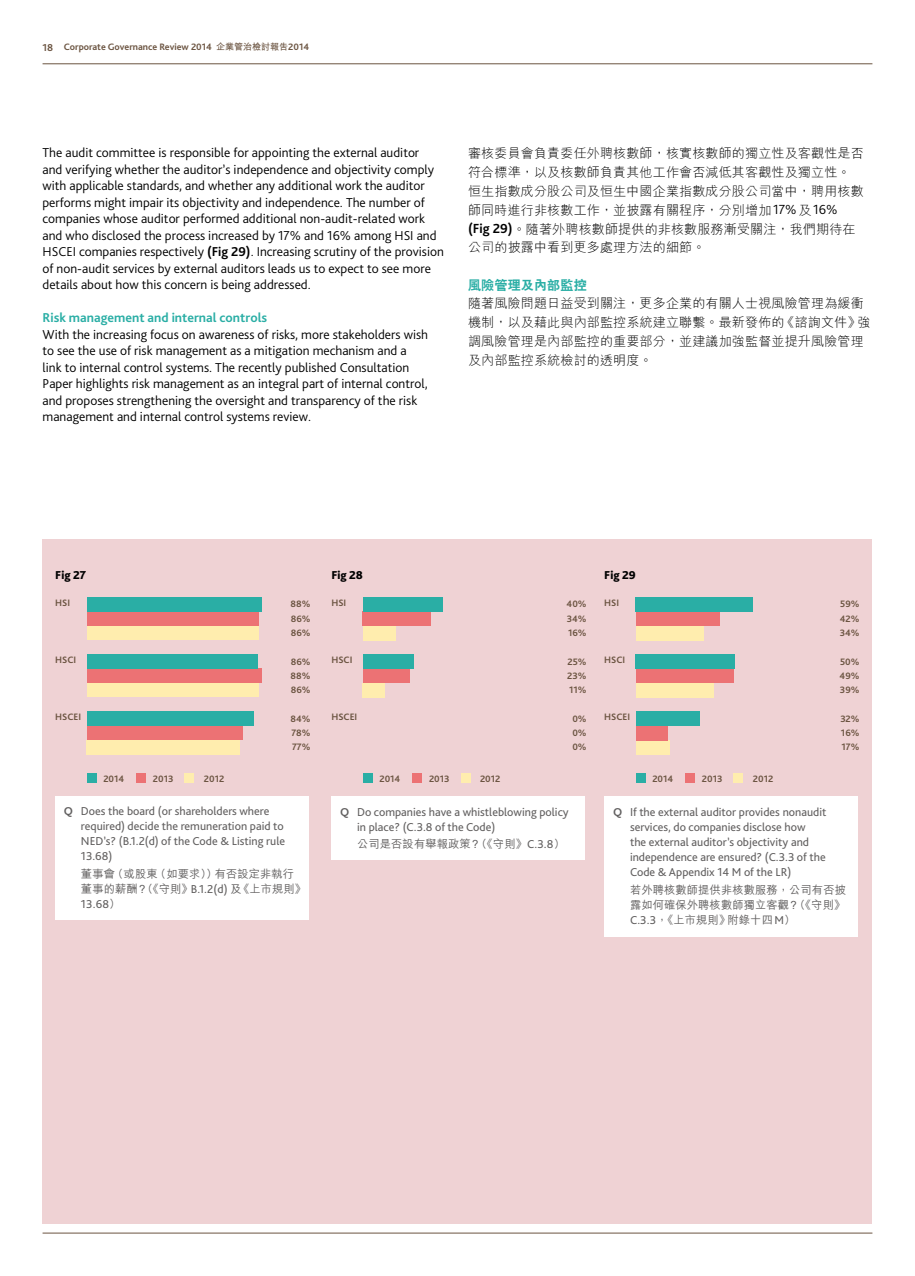
<style>
.page{position:relative;width:915px;height:1276px;background:#fff}
.page>*{position:absolute;margin:0;border:0;box-sizing:border-box;transform-origin:0 0}
.t1{font:300 13.5px/16.5px "Bliss Pro";color:#000}
.t2{font:700 13.5px "Bliss Pro";color:#2aaea5}
.t3{font:300 13.05px/18.8px "M Hei HK";letter-spacing:.01em;color:#000}
.t4{font:800 13.05px "C Hei 2 HK";letter-spacing:.01em;color:#2aaea5}
.t5{font:12px/15px "Bliss Pro";color:#615f5f}
.t6{font:800 12px "Bliss Pro";color:#000}
.t7{font:500 11.25px/15.1px "M Hei HK";letter-spacing:.01em;color:#615f5f;text-align:justify}
.t8{font:700 9.75px/14.2px "Bliss Pro";color:#6b5441;text-align:justify}
.s1{font-size:10.5px}
.s2{font-family:"M Hei HK";font-size:9px}
.s3{font-weight:700}
.s4{font-family:"Bliss Pro";font-size:13.8px}
.s5{font-family:"Bliss Pro";font-weight:700;font-size:13.8px}
.s6{font-family:"Bliss Pro";font-weight:400;font-size:12px}
.s7{font-family:"M Hei HK";font-weight:500;font-size:11.25px}
</style>
<div class="page">
<div style="left:43px;top:539px;width:829px;height:684px;background:#efd2d4"></div>
<hr style="left:43px;top:63px;width:829px;height:1px;background:#6b5441">
<hr style="left:43px;top:1232px;width:829px;height:1px;background:#6b5441">
<div style="left:604px;top:796px;width:253px;height:140px;background:#fff"></div>
<div style="left:635px;top:773px;width:10px;height:10px;background:#2aaea5"></div>
<div style="left:684px;top:773px;width:10px;height:10px;background:#ec7274"></div>
<div style="left:733px;top:773px;width:10px;height:10px;background:#ffedae"></div>
<div style="left:635px;top:626px;width:68px;height:14px;background:#ffedae"></div>
<div style="left:635px;top:611px;width:84px;height:15px;background:#ec7274"></div>
<div style="left:635px;top:683px;width:78px;height:14px;background:#ffedae"></div>
<div style="left:635px;top:668px;width:98px;height:15px;background:#ec7274"></div>
<div style="left:635px;top:740px;width:34px;height:14px;background:#ffedae"></div>
<div style="left:635px;top:726px;width:32px;height:14px;background:#ec7274"></div>
<div style="left:635px;top:597px;width:118px;height:14px;background:#2aaea5"></div>
<div style="left:635px;top:654px;width:99px;height:14px;background:#2aaea5"></div>
<div style="left:635px;top:711px;width:64px;height:15px;background:#2aaea5"></div>
<div style="left:331px;top:796px;width:254px;height:64px;background:#fff"></div>
<div style="left:363px;top:773px;width:9px;height:10px;background:#2aaea5"></div>
<div style="left:411px;top:773px;width:10px;height:10px;background:#ec7274"></div>
<div style="left:460px;top:773px;width:10px;height:10px;background:#ffedae"></div>
<div style="left:363px;top:626px;width:32px;height:14px;background:#ffedae"></div>
<div style="left:363px;top:611px;width:68px;height:15px;background:#ec7274"></div>
<div style="left:363px;top:683px;width:22px;height:14px;background:#ffedae"></div>
<div style="left:363px;top:668px;width:46px;height:15px;background:#ec7274"></div>
<div style="left:363px;top:597px;width:79px;height:14px;background:#2aaea5"></div>
<div style="left:363px;top:654px;width:50px;height:14px;background:#2aaea5"></div>
<div style="left:55px;top:796px;width:254px;height:123px;background:#fff"></div>
<div style="left:87px;top:773px;width:10px;height:10px;background:#2aaea5"></div>
<div style="left:136px;top:773px;width:9px;height:10px;background:#ec7274"></div>
<div style="left:184px;top:773px;width:10px;height:10px;background:#ffedae"></div>
<div style="left:87px;top:625px;width:171px;height:15px;background:#ffedae"></div>
<div style="left:87px;top:611px;width:171px;height:14px;background:#ec7274"></div>
<div style="left:87px;top:682px;width:171px;height:15px;background:#ffedae"></div>
<div style="left:87px;top:668px;width:174px;height:14px;background:#ec7274"></div>
<div style="left:87px;top:740px;width:153px;height:14px;background:#ffedae"></div>
<div style="left:87px;top:726px;width:155px;height:14px;background:#ec7274"></div>
<div style="left:87px;top:597px;width:174px;height:14px;background:#2aaea5"></div>
<div style="left:87px;top:654px;width:170px;height:14px;background:#2aaea5"></div>
<div style="left:87px;top:711px;width:166px;height:15px;background:#2aaea5"></div>
<p class="t8" style="left:43px;top:39px;width:268px"><span class="s1">18</span> Corporate Governance Review 2014 <span class="s2">企業管治檢討報告</span>2014</p>
<p class="t1" style="left:43px;top:144px;width:403px">The audit committee is responsible for appointing the external auditor<br>and verifying whether the auditor’s independence and objectivity comply with applicable standards, and whether any additional work the auditor performs might impair its objectivity and independence. The number of companies whose auditor performed additional non-audit-related work and who disclosed the process increased by 17% and 16% among HSI and HSCEI companies respectively <span class="s3">(Fig 29)</span>. Increasing scrutiny of the provision of non-audit services by external auditors leads us to expect to see more details about how this concern is being addressed.</p>
<p class="t2" style="left:43px;top:309px;width:226px">Risk management and internal controls</p>
<p class="t1" style="left:43px;top:325px;width:387px">With the increasing focus on awareness of risks, more stakeholders wish to see the use of risk management as a mitigation mechanism and a link to internal control systems. The recently published Consultation Paper highlights risk management as an integral part of internal control, and proposes strengthening the oversight and transparency of the risk management and internal control systems review.</p>
<p class="t3" style="left:468px;top:144px;width:397px">審核委員會負責委任外聘核數師，核實核數師的獨立性及客觀性是否符合標準，以及核數師負責其他工作會否減低其客觀性及獨立性。恒生指數成分股公司及恒生中國企業指數成分股公司當中，聘用核數師同時進行非核數工作，並披露有關程序，分別增加<span class="s4">17%</span>及<span class="s4">16%<br></span><span class="s5">(Fig 29)</span>。隨著外聘核數師提供的非核數服務漸受關注，我們期待在公司的披露中看到更多處理方法的細節。</p>
<p class="t4" style="left:468px;top:276px;width:120px">風險管理及內部監控</p>
<p class="t3" style="left:468px;top:294px;width:403px">隨著風險問題日益受到關注，更多企業的有關人士視風險管理為緩衝機制，以及藉此與內部監控系統建立聯繫。最新發佈的《諮詢文件》強調風險管理是內部監控的重要部分，並建議加強監督並提升風險管理及內部監控系統檢討的透明度。</p>
<p class="t6" style="left:55px;top:567px;width:32px">Fig 27</p>
<p class="t8" style="left:55px;top:596px;width:16px">HSI</p>
<p class="t8" style="left:55px;top:653px;width:23px">HSCI</p>
<p class="t8" style="left:55px;top:710px;width:27px">HSCEI</p>
<p class="t8" style="left:290px;top:597px;width:21px">88% 86% 86%</p>
<p class="t8" style="left:290px;top:654px;width:21px">86% 88% 86%</p>
<p class="t8" style="left:290px;top:711px;width:21px">84% 78% 77%</p>
<p class="t6" style="left:331px;top:567px;width:33px">Fig 28</p>
<p class="t8" style="left:331px;top:596px;width:16px">HSI</p>
<p class="t8" style="left:331px;top:653px;width:23px">HSCI</p>
<p class="t8" style="left:331px;top:710px;width:27px">HSCEI</p>
<p class="t8" style="left:566px;top:597px;width:21px">40% 34% 16%</p>
<p class="t8" style="left:567px;top:654px;width:21px">25% 23% 11%</p>
<p class="t8" style="left:572px;top:711px;width:16px">0% 0% 0%</p>
<p class="t6" style="left:604px;top:567px;width:33px">Fig 29</p>
<p class="t8" style="left:604px;top:596px;width:16px">HSI</p>
<p class="t8" style="left:604px;top:653px;width:23px">HSCI</p>
<p class="t8" style="left:604px;top:710px;width:27px">HSCEI</p>
<p class="t8" style="left:839px;top:597px;width:21px">59% 42% 34%</p>
<p class="t8" style="left:839px;top:654px;width:21px">50% 49% 39%</p>
<p class="t8" style="left:840px;top:711px;width:21px">32% 16% 17%</p>
<p class="t8" style="left:103px;top:771px;width:22px">2014</p>
<p class="t8" style="left:153px;top:771px;width:22px">2013</p>
<p class="t8" style="left:204px;top:771px;width:22px">2012</p>
<p class="t5" style="left:81px;top:803px;width:206px;text-indent:-17px"><span class="s3">Q</span> Does the board (or shareholders where required) decide the remuneration paid to<br>NED’s? (B.1.2(d) of the Code &amp; Listing rule<br>13.68)</p>
<p class="t7" style="left:81px;top:865px;width:227px">董事會（或股東（如要求））有否設定非執行董事的薪酬?（《守則》<span class="s6">B.1.2(d)</span> 及《上市規則》</p>
<p class="t5" style="left:81px;top:896px;width:41px">13.68<span class="s7">）</span></p>
<p class="t8" style="left:379px;top:771px;width:22px">2014</p>
<p class="t8" style="left:429px;top:771px;width:22px">2013</p>
<p class="t8" style="left:480px;top:771px;width:22px">2012</p>
<p class="t5" style="left:357px;top:804px;width:213px;text-indent:-17px"><span class="s3">Q</span> Do companies have a whistleblowing policy in place? (C.3.8 of the Code)</p>
<p class="t7" style="left:357px;top:835px;width:209px">公司是否設有舉報政策?（《守則》<span class="s6">C.3.8</span>）</p>
<p class="t8" style="left:652px;top:771px;width:22px">2014</p>
<p class="t8" style="left:701px;top:771px;width:22px">2013</p>
<p class="t8" style="left:752px;top:771px;width:22px">2012</p>
<p class="t5" style="left:629px;top:804px;width:198px;text-indent:-17px"><span class="s3">Q</span> If the external auditor provides nonaudit services, do companies disclose how<br>the external auditor’s objectivity and independence are ensured? (C.3.3 of the Code &amp; Appendix 14 M of the LR)</p>
<p class="t7" style="left:629px;top:881px;width:217px">若外聘核數師提供非核數服務，公司有否披露如何確保外聘核數師獨立客觀?（《守則》<span class="s6">C.3.3</span>，《上市規則》附錄十四<span class="s6">M</span>）</p>
</div>
